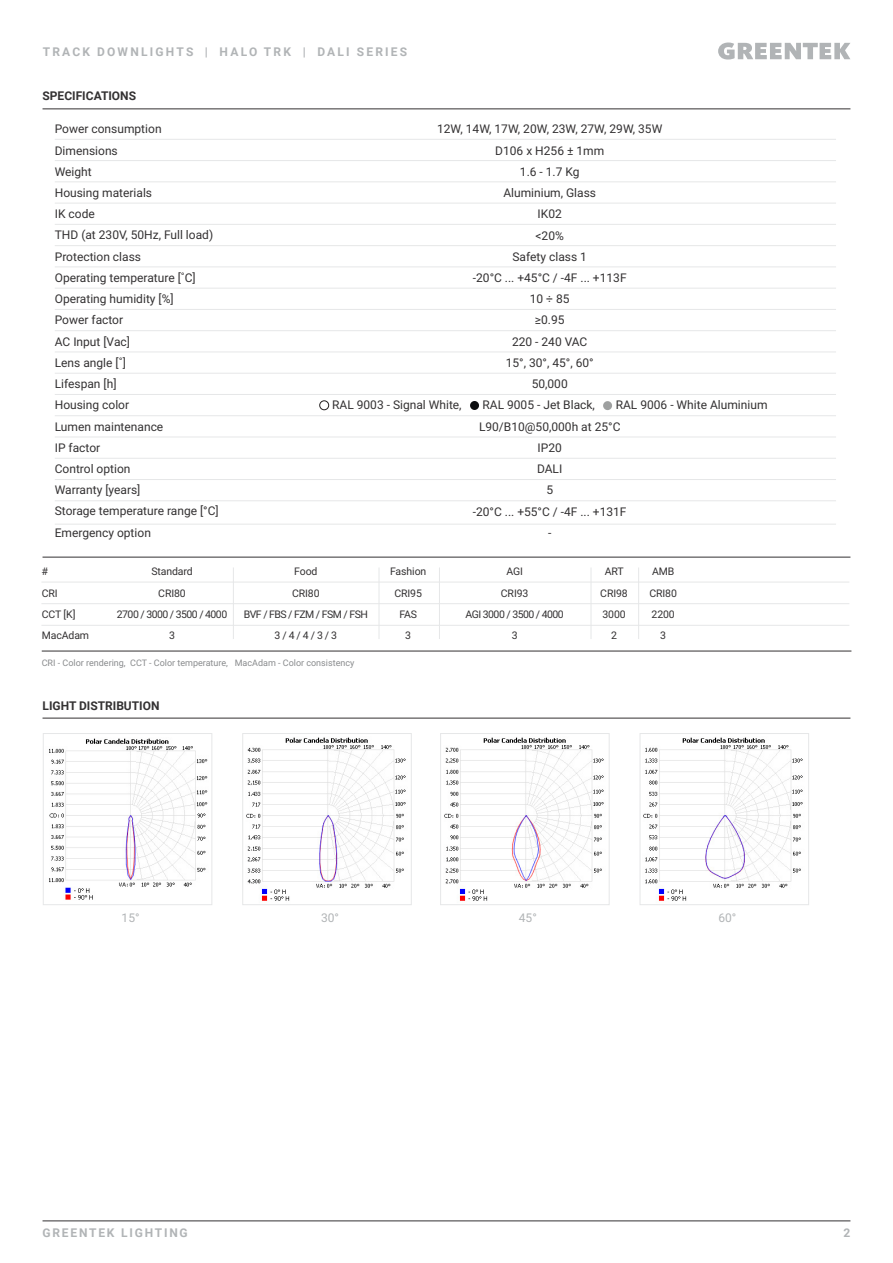
<style>
.page{position:relative;width:893px;height:1263px;background:#fff}
.page>*{position:absolute;margin:0;border:0;box-sizing:border-box;transform-origin:0 0}
.t1{font:12px/21.3px "Roboto";color:#333132}
.t2{font:700 12px "Roboto";letter-spacing:.185em;color:#b1b4b6}
.t3{font:700 12px "Roboto";color:#333132}
.t4{font:700 12px "Roboto";letter-spacing:.15em;color:#b1b4b6}
.t5{font:12px "Roboto";color:#b1b4b6}
.t6{font:10.5px/21.1px "Roboto";letter-spacing:-.05em;color:#333132;text-align:center}
.t7{font:10.5px/21.1px "Roboto";letter-spacing:-.01em;color:#333132;text-align:center}
.t8{font:9px "Roboto";color:#8a8c8e}
</style>
<div class="page">
<svg style="left:718px;top:43px;width:132px;height:17px"></svg>
<hr style="left:43px;top:1220px;width:807px;height:1px;background:#333132">
<hr style="left:43px;top:108px;width:807px;height:1px;background:#333132">
<hr style="left:55px;top:139px;width:781px;height:1px;background:#e6e7e8">
<hr style="left:55px;top:160px;width:781px;height:1px;background:#e6e7e8">
<hr style="left:55px;top:181px;width:781px;height:1px;background:#e6e7e8">
<hr style="left:55px;top:203px;width:781px;height:1px;background:#e6e7e8">
<hr style="left:55px;top:224px;width:781px;height:1px;background:#e6e7e8">
<hr style="left:55px;top:245px;width:781px;height:1px;background:#e6e7e8">
<hr style="left:55px;top:266px;width:781px;height:1px;background:#e6e7e8">
<hr style="left:55px;top:288px;width:781px;height:1px;background:#e6e7e8">
<hr style="left:55px;top:309px;width:781px;height:1px;background:#e6e7e8">
<hr style="left:55px;top:330px;width:781px;height:1px;background:#e6e7e8">
<hr style="left:55px;top:351px;width:781px;height:1px;background:#e6e7e8">
<hr style="left:55px;top:373px;width:781px;height:1px;background:#e6e7e8">
<hr style="left:55px;top:394px;width:781px;height:1px;background:#e6e7e8">
<hr style="left:55px;top:415px;width:781px;height:1px;background:#e6e7e8">
<hr style="left:55px;top:437px;width:781px;height:1px;background:#e6e7e8">
<hr style="left:55px;top:458px;width:781px;height:1px;background:#e6e7e8">
<hr style="left:55px;top:479px;width:781px;height:1px;background:#e6e7e8">
<hr style="left:55px;top:500px;width:781px;height:1px;background:#e6e7e8">
<hr style="left:55px;top:524px;width:781px;height:1px;background:#e6e7e8">
<hr style="left:43px;top:557px;width:807px;height:1px;background:#333132">
<hr style="left:43px;top:718px;width:807px;height:1px;background:#333132">
<img style="left:49px;top:738px;width:159px;height:162px">
<div style="left:43px;top:733px;width:169px;height:172px;border:1px solid #e6e7e8"></div>
<div style="left:320px;top:401px;width:9px;height:9px;border:1px solid #231f20;border-radius:50%"></div>
<div style="left:470px;top:401px;width:9px;height:9px;background:#0d0e10;border-radius:50%"></div>
<div style="left:603px;top:401px;width:9px;height:9px;background:#9ea0a0;border-radius:50%"></div>
<img style="left:246px;top:737px;width:160px;height:164px">
<div style="left:242px;top:733px;width:170px;height:172px;border:1px solid #e6e7e8"></div>
<img style="left:444px;top:737px;width:160px;height:164px">
<div style="left:440px;top:733px;width:170px;height:172px;border:1px solid #e6e7e8"></div>
<img style="left:643px;top:737px;width:160px;height:164px">
<div style="left:640px;top:733px;width:169px;height:172px;border:1px solid #e6e7e8"></div>
<hr style="left:42px;top:651px;width:809px;height:1px;background:#333132">
<hr style="left:41px;top:582px;width:808px;height:1px;background:#e6e7e8">
<hr style="left:41px;top:603px;width:808px;height:1px;background:#e6e7e8">
<hr style="left:41px;top:625px;width:808px;height:1px;background:#e6e7e8">
<hr style="left:233px;top:567px;width:1px;height:72px;background:#e6e7e8">
<hr style="left:379px;top:567px;width:1px;height:72px;background:#e6e7e8">
<hr style="left:439px;top:567px;width:1px;height:72px;background:#e6e7e8">
<hr style="left:591px;top:567px;width:1px;height:72px;background:#e6e7e8">
<hr style="left:638px;top:567px;width:1px;height:72px;background:#e6e7e8">
<p class="t2" style="left:43px;top:43px;width:366px">TRACK DOWNLIGHTS | HALO TRK | DALI SERIES</p>
<p class="t3" style="left:43px;top:88px;width:95px">SPECIFICATIONS</p>
<p class="t1" style="left:55px;top:118px;width:165px">Power consumption<br>Dimensions<br>Weight<br>Housing materials<br>IK code<br>THD (at 230V, 50Hz, Full load)<br>Protection class<br>Operating temperature [˚C]<br>Operating humidity [%]<br>Power factor<br>AC Input [Vac]<br>Lens angle [˚]<br>Lifespan [h]<br>Housing color<br>Lumen maintenance<br>IP factor<br>Control option<br>Warranty [years]<br>Storage temperature range [°C]<br>Emergency option</p>
<p class="t1" style="left:437px;top:118px;width:227px">12W, 14W, 17W, 20W, 23W, 27W, 29W, 35W</p>
<p class="t1" style="left:495px;top:139px;width:110px">D106 x H256 ± 1mm</p>
<p class="t1" style="left:520px;top:160px;width:61px">1.6 - 1.7 Kg</p>
<p class="t1" style="left:503px;top:182px;width:94px">Aluminium, Glass</p>
<p class="t1" style="left:538px;top:203px;width:26px">IK02</p>
<p class="t1" style="left:536px;top:224px;width:30px">&lt;20%</p>
<p class="t1" style="left:512px;top:245px;width:76px">Safety class 1</p>
<p class="t1" style="left:473px;top:267px;width:155px">-20°C ... +45°C / -4F ... +113F</p>
<p class="t1" style="left:530px;top:288px;width:41px">10 ÷ 85</p>
<p class="t1" style="left:535px;top:309px;width:31px">≥0.95</p>
<p class="t1" style="left:512px;top:330px;width:77px">220 - 240 VAC</p>
<p class="t1" style="left:506px;top:351px;width:89px">15°, 30°, 45°, 60°</p>
<p class="t1" style="left:532px;top:373px;width:38px">50,000</p>
<p class="t1" style="left:332px;top:394px;width:131px">RAL 9003 - Signal White,</p>
<p class="t1" style="left:482px;top:394px;width:114px">RAL 9005 - Jet Black,</p>
<p class="t1" style="left:616px;top:394px;width:153px">RAL 9006 - White Aluminium</p>
<p class="t1" style="left:479px;top:415px;width:143px">L90/B10@50,000h at 25°C</p>
<p class="t1" style="left:538px;top:436px;width:26px">IP20</p>
<p class="t1" style="left:537px;top:458px;width:27px">DALI</p>
<p class="t1" style="left:546px;top:479px;width:8px">5</p>
<p class="t1" style="left:473px;top:500px;width:155px">-20°C ... +55°C / -4F ... +131F</p>
<p class="t1" style="left:548px;top:521px;width:5px">-</p>
<p class="t7" style="left:42px;top:561px;width:49px;text-align:left">#<br>CRI<br>CCT [K]<br>MacAdam</p>
<p class="t6" style="left:117px;top:561px;width:112px">Standard<br>CRI80<br>2700 / 3000 / 3500 / 4000<br>3</p>
<p class="t6" style="left:244px;top:561px;width:125px">Food<br>CRI80<br>BVF / FBS / FZM / FSM / FSH<br>3 / 4 / 4 / 3 / 3</p>
<p class="t7" style="left:390px;top:561px;width:38px">Fashion<br>CRI95<br>FAS<br>3</p>
<p class="t6" style="left:466px;top:561px;width:100px">AGI<br>CRI93<br>AGI 3000 / 3500 / 4000<br>3</p>
<p class="t7" style="left:600px;top:561px;width:29px">ART<br>CRI98<br>3000<br>2</p>
<p class="t7" style="left:649px;top:561px;width:29px">AMB<br>CRI80<br>2200<br>3</p>
<p class="t8" style="left:42px;top:656px;width:314px">CRI - Color rendering, CCT - Color temperature, MacAdam - Color consistency</p>
<p class="t3" style="left:43px;top:697px;width:119px">LIGHT DISTRIBUTION</p>
<p class="t5" style="left:122px;top:909px;width:19px">15°</p>
<p class="t5" style="left:321px;top:909px;width:19px">30°</p>
<p class="t5" style="left:519px;top:909px;width:19px">45°</p>
<p class="t5" style="left:718px;top:909px;width:19px">60°</p>
<p class="t4" style="left:43px;top:1224px;width:147px">GREENTEK LIGHTING</p>
<p class="t2" style="left:844px;top:1224px;width:8px">2</p>
</div>
